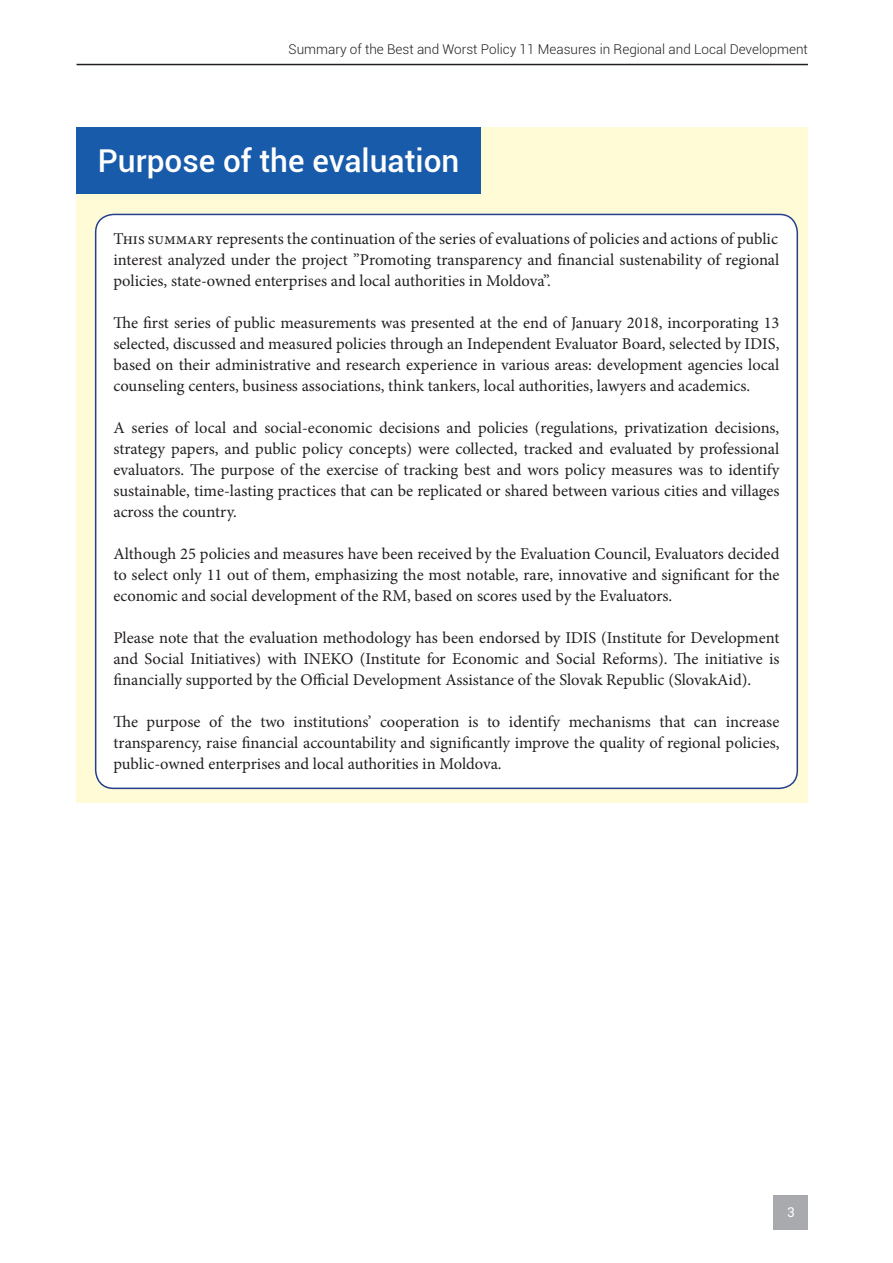
<style>
.page{position:relative;width:893px;height:1263px;background:#fff}
.page>*{position:absolute;margin:0;border:0;box-sizing:border-box;transform-origin:0 0}
.t1{font:500 31.5px "Roboto";color:#fff}
.t2{font:16.5px/21px "Minion Pro";color:#231f20;text-align:justify}
.t3{font:300 13.5px "Roboto";color:#231f20}
.t4{font:13.5px "Roboto";color:#fff}
</style>
<div class="page">
<div style="left:774px;top:1195px;width:34px;height:34px;background:#a8aaad"></div>
<hr style="left:77px;top:64px;width:731px;height:1px;background:#231f20">
<div style="left:77px;top:127px;width:731px;height:675px;background:#fffbd6"></div>
<div style="left:96px;top:214px;width:701px;height:574px;background:#fff;border-radius:18px"></div>
<div style="left:77px;top:127px;width:404px;height:66px;background:#185baa"></div>
<p class="t3" style="left:289px;top:40px;width:521px">Summary of the Best and Worst Policy 11 Measures in Regional and Local Development</p>
<h1 class="t1" style="left:98px;top:139px;width:363px">Purpose of the evaluation</h1>
<p class="t2" style="left:113px;top:228px;width:667px">This summary represents the continuation of the series of evaluations of policies and actions of public interest analyzed under the project ”Promoting transparency and financial sustenability of regional policies, state-owned enterprises and local authorities in Moldova”.</p>
<p class="t2" style="left:113px;top:312px;width:668px">The first series of public measurements was presented at the end of January 2018, incorporating 13 selected, discussed and measured policies through an Independent Evaluator Board, selected by IDIS, based on their administrative and research experience in various areas: development agencies local counseling centers, business associations, think tankers, local authorities, lawyers and academics.</p>
<p class="t2" style="left:113px;top:417px;width:668px">A series of local and social-economic decisions and policies (regulations, privatization decisions, strategy papers, and public policy concepts) were collected, tracked and evaluated by professional evaluators. The purpose of the exercise of tracking best and wors policy measures was to identify sustainable, time-lasting practices that can be replicated or shared between various cities and villages across the country.</p>
<p class="t2" style="left:113px;top:543px;width:668px">Although 25 policies and measures have been received by the Evaluation Council, Evaluators decided to select only 11 out of them, emphasizing the most notable, rare, innovative and significant for the economic and social development of the RM, based on scores used by the Evaluators.</p>
<p class="t2" style="left:113px;top:627px;width:668px">Please note that the evaluation methodology has been endorsed by IDIS (Institute for Development and Social Initiatives) with INEKO (Institute for Economic and Social Reforms). The initiative is financially supported by the Official Development Assistance of the Slovak Republic (SlovakAid).</p>
<p class="t2" style="left:113px;top:711px;width:668px">The purpose of the two institutions’ cooperation is to identify mechanisms that can increase transparency, raise financial accountability and significantly improve the quality of regional policies, public-owned enterprises and local authorities in Moldova.</p>
<p class="t4" style="left:787px;top:1202px;width:9px">3</p>
</div>
